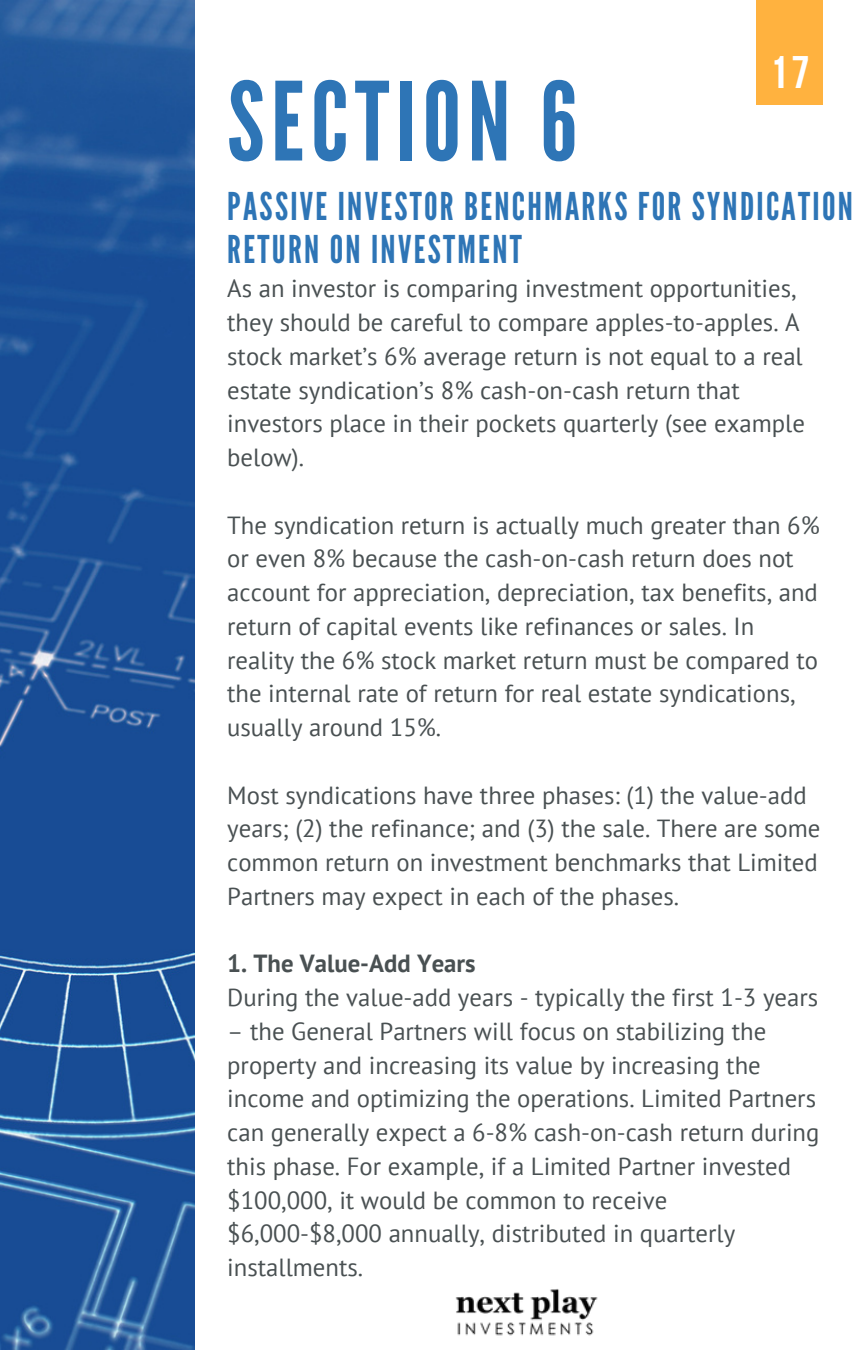
<style>
.page{position:relative;width:864px;height:1350px;background:#fff}
.page>*{position:absolute;margin:0;border:0;box-sizing:border-box;transform-origin:0 0}
.t1{font:108.67px "League Gothic";letter-spacing:.06em;color:#2e75b6}
.t2{font:700 45.45px "Bebas Neue";color:#fff}
.t3{font:38.25px/43.9px "League Gothic";letter-spacing:.06em;color:#2e75b6}
.t4{font:24.75px/33.8px "PT Sans";color:#495052}
.t5{font:700 24.75px "PT Sans";color:#495052}
</style>
<div class="page">
<img style="left:0;top:0;width:194px;height:1350px">
<div style="left:756px;top:0;width:66px;height:104px;background:#ffb23f"></div>
<img style="left:455px;top:1289px;width:143px;height:47px">
<h2 class="t2" style="left:770px;top:54px;width:41px">17</h2>
<h1 class="t1" style="left:227px;top:59px;width:352px">SECTION 6</h1>
<h3 class="t3" style="left:227px;top:185px;width:627px">PASSIVE INVESTOR BENCHMARKS FOR SYNDICATION<br>RETURN ON INVESTMENT</h3>
<p class="t4" style="left:227px;top:271px;width:579px">As an investor is comparing investment opportunities, they should be careful to compare apples-to-apples. A stock market’s 6% average return is not equal to a real estate syndication’s 8% cash-on-cash return that investors place in their pockets quarterly (see example below).</p>
<p class="t4" style="left:227px;top:508px;width:594px">The syndication return is actually much greater than 6% or even 8% because the cash-on-cash return does not account for appreciation, depreciation, tax benefits, and return of capital events like refinances or sales. In reality the 6% stock market return must be compared to the internal rate of return for real estate syndications, usually around 15%.</p>
<p class="t4" style="left:227px;top:778px;width:595px">Most syndications have three phases: (1) the value-add years; (2) the refinance; and (3) the sale. There are some common return on investment benchmarks that Limited Partners may expect in each of the phases.</p>
<p class="t5" style="left:227px;top:947px;width:250px">1. The Value-Add Years</p>
<p class="t4" style="left:227px;top:980px;width:592px">During the value-add years - typically the first 1-3 years</p>
<p class="t4" style="left:227px;top:1014px;width:594px">– the General Partners will focus on stabilizing the property and increasing its value by increasing the income and optimizing the operations. Limited Partners can generally expect a 6-8% cash-on-cash return during this phase. For example, if a Limited Partner invested $100,000, it would be common to receive $6,000-$8,000 annually, distributed in quarterly installments.</p>
</div>
